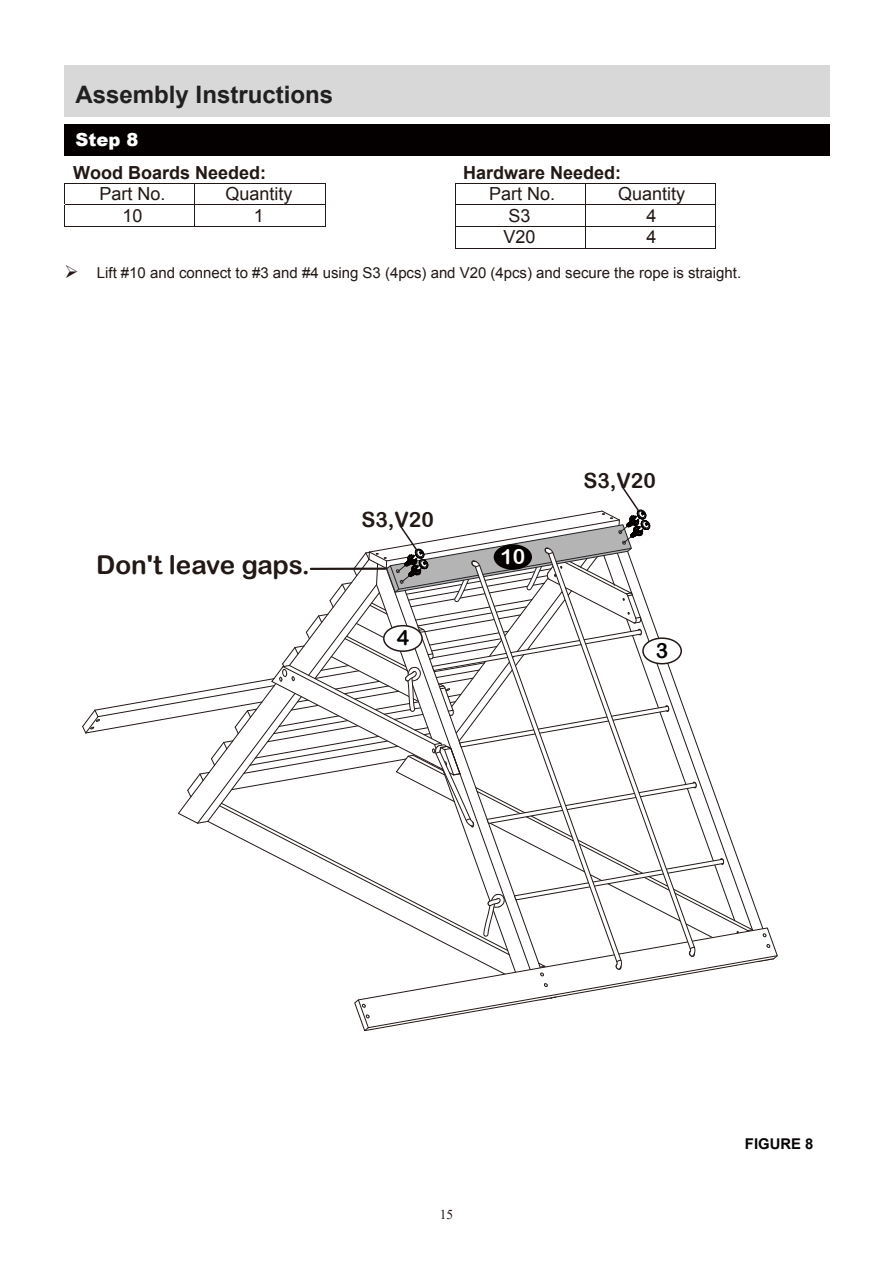
<style>
.page{position:relative;width:893px;height:1263px;background:#fff}
.page>*{position:absolute;margin:0;border:0;box-sizing:border-box;transform-origin:0 0}
.t1{font:25.95px "Arial Rounded MT Bold";color:#221815}
.t2{font:700 24px "Arial";color:#211f20}
.t3{font:21px "Arial Rounded MT Bold";color:#221815}
.t4{font:21px "Arial Rounded MT Bold";color:#fff}
.t5{font:21px "Arial Rounded MT Bold";color:#040000}
.t6{font:18px/21.6px "Arial";color:#221815}
.t7{font:700 18px "Arial";color:#221815}
.t8{font:900 18px "Arial";color:#fff}
.t9{font:15px "Arial";color:#221815}
.t10{font:700 14.85px "Arial";color:#060304}
.t11{font:13.5px "Times New Roman";color:#221815}
</style>
<div class="page">
<hr style="left:65px;top:183px;width:260px;height:1px;background:#221815">
<hr style="left:65px;top:204px;width:260px;height:1px;background:#221815">
<svg style="left:325px;top:183px;width:1px;height:43px"></svg>
<hr style="left:65px;top:226px;width:260px;height:1px;background:#221815">
<svg style="left:82px;top:486px;width:696px;height:546px"></svg>
<div style="left:494px;top:544px;width:38px;height:26px;background:#040000;border-radius:50%"></div>
<hr style="left:455px;top:183px;width:260px;height:1px;background:#221815">
<hr style="left:455px;top:204px;width:260px;height:1px;background:#221815">
<svg style="left:585px;top:184px;width:1px;height:64px"></svg>
<svg style="left:715px;top:184px;width:1px;height:64px"></svg>
<svg style="left:455px;top:184px;width:1px;height:64px"></svg>
<hr style="left:455px;top:226px;width:260px;height:1px;background:#221815">
<hr style="left:455px;top:248px;width:260px;height:1px;background:#221815">
<div style="left:384px;top:626px;width:38px;height:25px;background:#fff;border-radius:50%"></div>
<div style="left:383px;top:625px;width:40px;height:27px;border:2px solid #221815;border-radius:50%"></div>
<div style="left:643px;top:638px;width:38px;height:26px;background:#fff;border-radius:50%"></div>
<div style="left:642px;top:637px;width:40px;height:27px;border:2px solid #221815;border-radius:50%"></div>
<div style="left:65px;top:124px;width:765px;height:32px;background:#040000"></div>
<div style="left:65px;top:65px;width:765px;height:51px;background:#d8d8d8"></div>
<hr style="left:311px;top:568px;width:74px;height:2px;background:#221815">
<h2 class="t2" style="left:75px;top:78px;width:259px">Assembly Instructions</h2>
<p class="t8" style="left:75px;top:126px;width:64px">Step 8</p>
<p class="t7" style="left:463px;top:161px;width:159px">Hardware Needed:</p>
<p class="t6" style="left:489px;top:183px;width:68px">Part No.</p>
<p class="t6" style="left:618px;top:183px;width:69px">Quantity</p>
<p class="t6" style="left:503px;top:205px;width:34px">S3<br>V20</p>
<p class="t6" style="left:647px;top:205px;width:12px">4<br>4</p>
<p class="t9" style="left:65px;top:263px;width:678px">➢ Lift #10 and connect to #3 and #4 using S3 (4pcs) and V20 (4pcs) and secure the rope is straight.</p>
<p class="t7" style="left:73px;top:161px;width:195px">Wood Boards Needed:</p>
<p class="t6" style="left:100px;top:183px;width:68px">Part No.</p>
<p class="t6" style="left:225px;top:183px;width:69px">Quantity</p>
<p class="t6" style="left:123px;top:205px;width:22px">10</p>
<p class="t6" style="left:254px;top:205px;width:12px">1</p>
<h1 class="t1" style="left:96px;top:550px;width:215px">Don't leave gaps.</h1>
<h3 class="t3" style="left:361px;top:507px;width:74px">S3,V20</h3>
<h3 class="t5" style="left:397px;top:626px;width:14px">4</h3>
<h3 class="t4" style="left:500px;top:544px;width:26px">10</h3>
<h3 class="t3" style="left:583px;top:468px;width:74px">S3,V20</h3>
<h3 class="t5" style="left:656px;top:638px;width:14px">3</h3>
<p class="t11" style="left:440px;top:1204px;width:15px">15</p>
<p class="t10" style="left:745px;top:1134px;width:70px">FIGURE 8</p>
</div>
